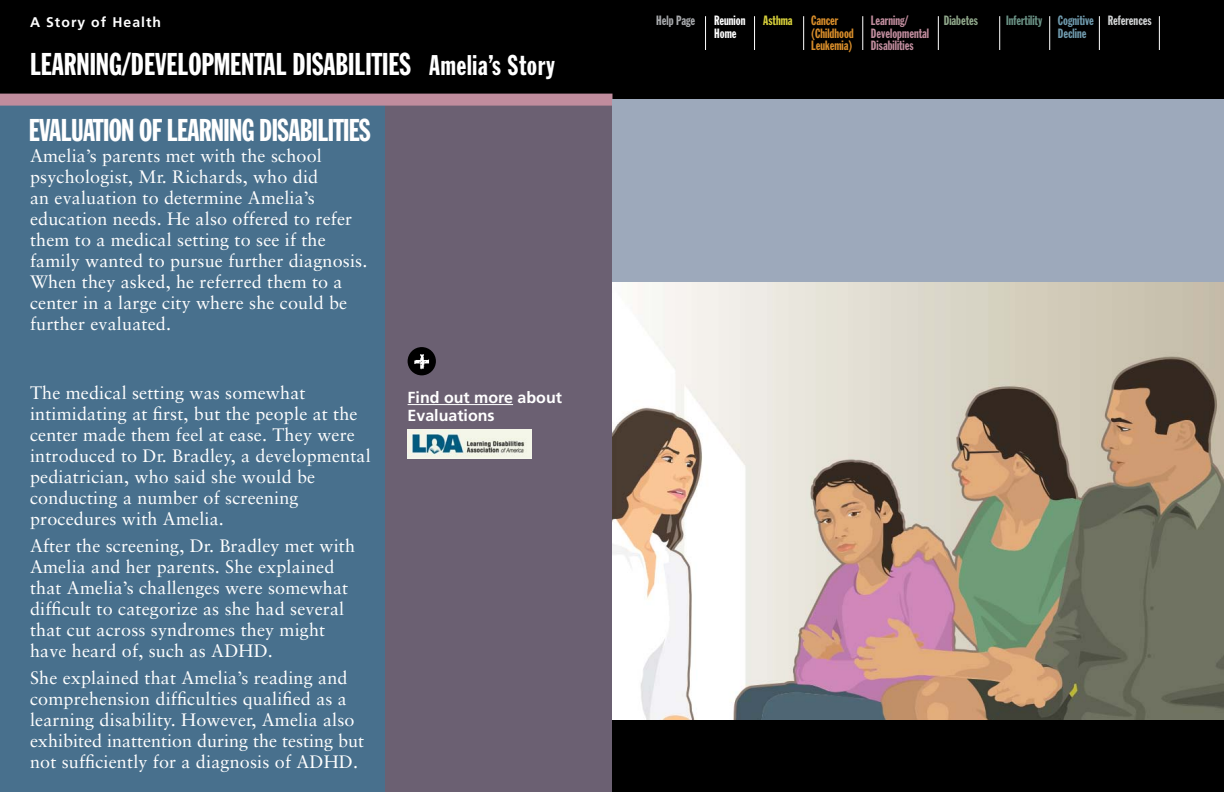
<style>
.page{position:relative;width:1224px;height:792px;background:#fff}
.page>*{position:absolute;margin:0;border:0;box-sizing:border-box;transform-origin:0 0}
.t1{font:31px "Franklin Gothic Extra Cond";letter-spacing:-.02em;color:#fff}
.t2{font:31px "Franklin Gothic Extra Cond";color:#fff}
.t3{font:28px "Franklin Gothic Extra Cond";letter-spacing:.025em;color:#fff}
.t4{font:18px/21px "Sabon LT";letter-spacing:.01em;color:#fff}
.t5{font:700 16px/18px "Frutiger";color:#fff}
.t6{font:700 14px "Frutiger";letter-spacing:.075em;color:#fff}
.t7{font:13.3px/12.3px "Franklin Gothic Extra Cond";color:#c08c9d}
.t8{font:13.3px/12.3px "Franklin Gothic Extra Cond";color:#d88d2a}
.t9{font:13.3px/12.3px "Franklin Gothic Extra Cond";color:#6f9aad}
.t10{font:13.3px "Franklin Gothic Extra Cond";color:#fff}
.t11{font:13.3px "Franklin Gothic Extra Cond";color:#6b9386}
.t12{font:13.3px "Franklin Gothic Extra Cond";color:#d1d3d4}
.t13{font:13.3px "Franklin Gothic Extra Cond";color:#a7a9ac}
.t14{font:13.3px "Franklin Gothic Extra Cond";color:#8fa78a}
.t15{font:13.3px "Franklin Gothic Extra Cond";color:#d8d13b}
.s1{font-size:31px}
</style>
<div class="page">
<div style="left:612px;top:0;width:612px;height:100px;background:#000"></div>
<hr style="left:863px;top:16px;width:1px;height:34px;background:#fff">
<hr style="left:938px;top:16px;width:1px;height:34px;background:#fff">
<hr style="left:999px;top:16px;width:1px;height:34px;background:#fff">
<hr style="left:1049px;top:16px;width:1px;height:34px;background:#fff">
<hr style="left:1099px;top:16px;width:1px;height:34px;background:#fff">
<hr style="left:1159px;top:16px;width:1px;height:34px;background:#fff">
<hr style="left:803px;top:16px;width:1px;height:34px;background:#fff">
<hr style="left:754px;top:16px;width:1px;height:34px;background:#fff">
<hr style="left:705px;top:16px;width:1px;height:34px;background:#fff">
<div style="left:384px;top:100px;width:228px;height:692px;background:#6b6072"></div>
<div style="left:0;top:100px;width:384px;height:692px;background:#48708d"></div>
<div style="left:0;top:0;width:612px;height:100px;background:#000"></div>
<div style="left:0;top:94px;width:612px;height:12px;background:#c08c9d"></div>
<hr style="left:408px;top:404px;width:105px;height:1px;background:#fff">
<div style="left:408px;top:347px;width:28px;height:28px;background:#000;border-radius:50%"></div>
<img style="left:414px;top:354px;width:16px;height:16px">
<img style="left:408px;top:430px;width:124px;height:29px">
<div style="left:612px;top:100px;width:612px;height:692px;background:#9da9bb"></div>
<img style="left:612px;top:282px;width:612px;height:438px">
<div style="left:612px;top:720px;width:612px;height:72px;background:#000"></div>
<p class="t6" style="left:30px;top:14px;width:133px">A Story of Health</p>
<h1 class="t2" style="left:30px;top:47px;width:304px">Learning/Developmental Disabili</h1>
<h2 class="t3" style="left:372px;top:50px;width:185px"><span class="s1">ties</span> Amelia’s Story</h2>
<h1 class="t1" style="left:29px;top:113px;width:343px">Evaluation of Learning Disabilities</h1>
<p class="t4" style="left:30px;top:145px;width:339px">Amelia’s parents met with the school psychologist, Mr. Richards, who did<br>an evaluation to determine Amelia’s education needs. He also offered to refer them to a medical setting to see if the family wanted to pursue further diagnosis.<br>When they asked, he referred them to a center in a large city where she could be further evaluated.</p>
<p class="t4" style="left:30px;top:382px;width:342px">The medical setting was somewhat intimidating at first, but the people at the center made them feel at ease. They were introduced to Dr. Bradley, a developmental pediatrician, who said she would be conducting a number of screening procedures with Amelia.</p>
<p class="t4" style="left:30px;top:535px;width:327px">After the screening, Dr. Bradley met with Amelia and her parents. She explained that Amelia’s challenges were somewhat difficult to categorize as she had several that cut across syndromes they might have heard of, such as ADHD.</p>
<p class="t4" style="left:30px;top:667px;width:336px">She explained that Amelia’s reading and comprehension difficulties qualified as a learning disability. However, Amelia also exhibited inattention during the testing but not sufficiently for a diagnosis of ADHD.</p>
<p class="t5" style="left:408px;top:388px;width:156px">Find out more about<br>Evaluations</p>
<p class="t8" style="left:811px;top:15px;width:44px">Cancer (Childhood<br>Leukemia)</p>
<p class="t7" style="left:871px;top:15px;width:60px">Learning/<br>Developmental<br>Disabilities</p>
<p class="t9" style="left:1058px;top:15px;width:38px">Cognitive<br>Decline</p>
<p class="t13" style="left:656px;top:14px;width:40px">Help Page</p>
<p class="t14" style="left:944px;top:14px;width:36px">Diabetes</p>
<p class="t11" style="left:1006px;top:14px;width:38px">Infertility</p>
<p class="t12" style="left:1108px;top:14px;width:45px">References</p>
<p class="t10" style="left:714px;top:14px;width:33px">Reunion</p>
<p class="t15" style="left:763px;top:14px;width:31px">Asthma</p>
<p class="t10" style="left:714px;top:26px;width:24px">Home</p>
</div>
